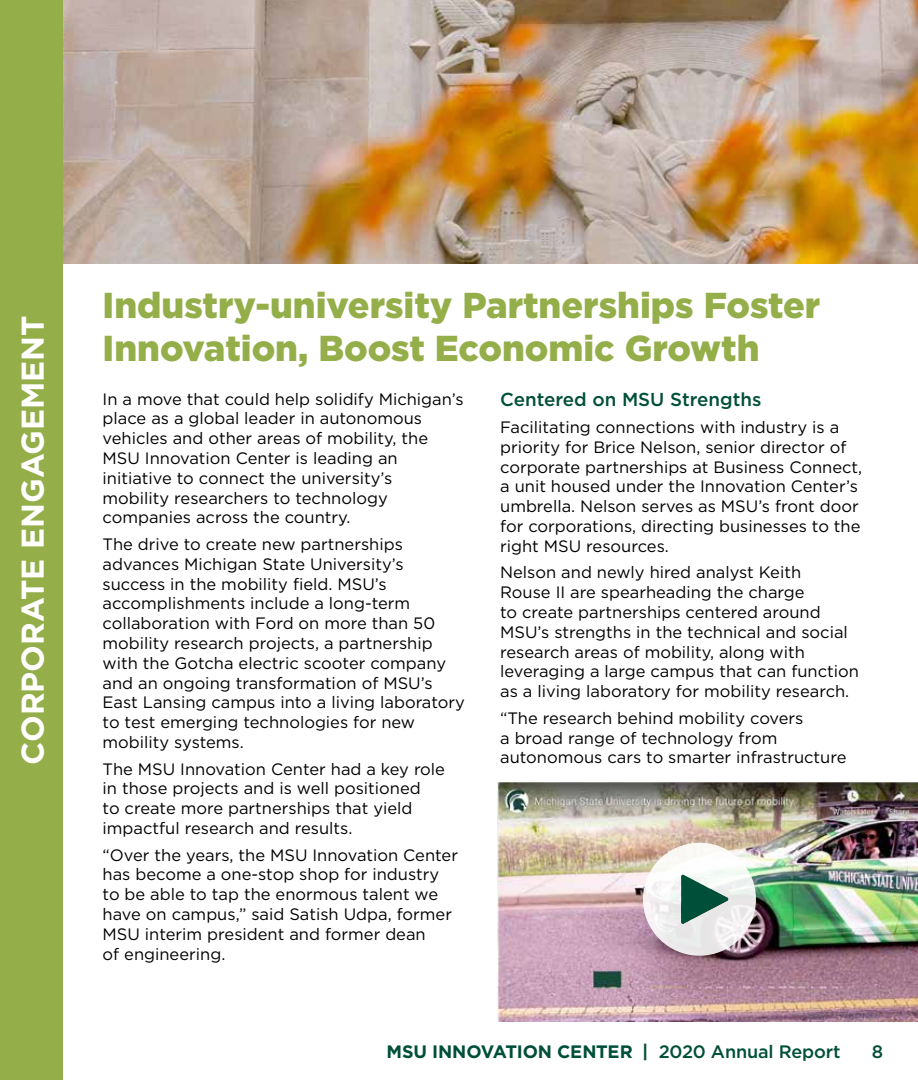
<style>
.page{position:relative;width:918px;height:1080px;background:#fff}
.page>*{position:absolute;margin:0;border:0;box-sizing:border-box;transform-origin:0 0}
.t1{font:900 36px/43.2px "Gotham";color:#94ae4a}
.t2{font:700 31.5px "Gotham";color:#fff}
.t3{font:500 18.75px "Gotham";color:#004f39}
.t4{font:700 18px "Gotham";letter-spacing:-.01em;color:#004f39}
.t5{font:500 18px "Gotham";color:#004f39}
.t6{font:16.5px/19.8px "Gotham";color:#000}
.s1{font-weight:500}
</style>
<div class="page">
<img style="left:63px;top:0;width:855px;height:264px">
<div style="left:0;top:0;width:63px;height:1080px;background:#94ae4a"></div>
<img style="left:498px;top:783px;width:420px;height:239px">
<svg style="left:643px;top:843px;width:113px;height:113px"></svg>
<h2 class="t2" style="left:12px;top:765px;width:451px;rotate:-90deg">CORPORATE ENGAGEMENT</h2>
<h1 class="t1" style="left:103px;top:283px;width:719px">Industry-university Partnerships Foster<br>Innovation, Boost Economic Growth</h1>
<p class="t6" style="left:103px;top:389px;width:363px">In a move that could help solidify Michigan’s place as a global leader in autonomous vehicles and other areas of mobility, the MSU Innovation Center is leading an initiative to connect the university’s<br>mobility researchers to technology companies across the country.</p>
<p class="t6" style="left:103px;top:534px;width:364px">The drive to create new partnerships advances Michigan State University’s success in the mobility field. MSU’s accomplishments include a long-term collaboration with Ford on more than 50 mobility research projects, a partnership with the Gotcha electric scooter company and an ongoing transformation of MSU’s East Lansing campus into a living laboratory to test emerging technologies for new mobility systems.</p>
<p class="t6" style="left:103px;top:759px;width:344px">The MSU Innovation Center had a key role in those projects and is well positioned<br>to create more partnerships that yield impactful research and results.</p>
<p class="t6" style="left:103px;top:844px;width:357px">“Over the years, the MSU Innovation Center has become a one-stop shop for industry to be able to tap the enormous talent we have on campus,” said Satish Udpa, former MSU interim president and former dean<br>of engineering.</p>
<p class="t3" style="left:500px;top:388px;width:263px">Centered on MSU Strengths</p>
<p class="t6" style="left:500px;top:417px;width:364px">Facilitating connections with industry is a priority for Brice Nelson, senior director of corporate partnerships at Business Connect, a unit housed under the Innovation Center’s umbrella. Nelson serves as MSU’s front door for corporations, directing businesses to the right MSU resources.</p>
<p class="t6" style="left:500px;top:562px;width:360px">Nelson and newly hired analyst Keith<br>Rouse II are spearheading the charge<br>to create partnerships centered around MSU’s strengths in the technical and social research areas of mobility, along with leveraging a large campus that can function as a living laboratory for mobility research.</p>
<p class="t6" style="left:500px;top:708px;width:305px">“The research behind mobility covers a broad range of technology from</p>
<p class="t6" style="left:500px;top:747px;width:348px">autonomous cars to smarter infrastructure</p>
<p class="t4" style="left:386px;top:1039px;width:456px">MSU INNOVATION CENTER | <span class="s1">2020 Annual Report</span></p>
<p class="t5" style="left:872px;top:1040px;width:13px">8</p>
</div>
